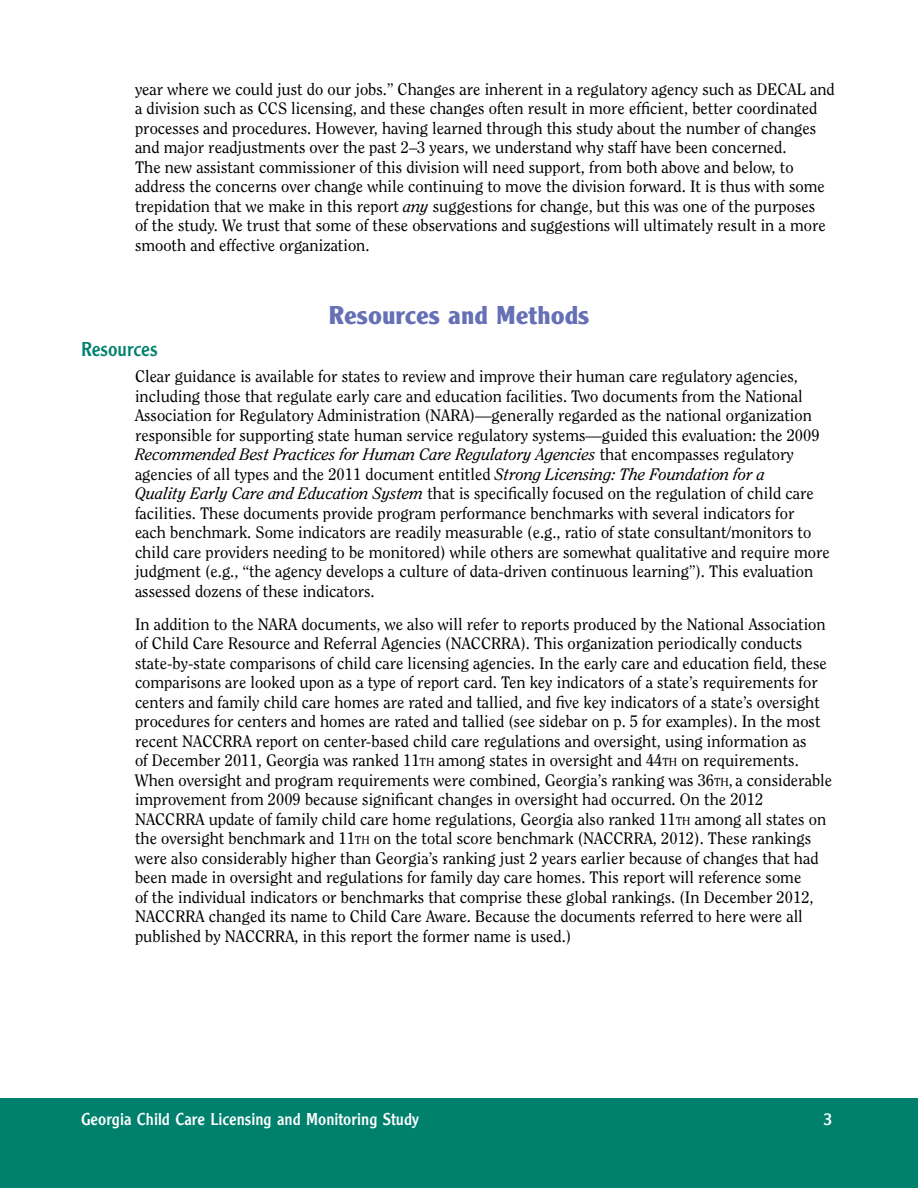
<style>
.page{position:relative;width:918px;height:1188px;background:#fff}
.page>*{position:absolute;margin:0;border:0;box-sizing:border-box;transform-origin:0 0}
.t1{font:700 27px "Clearface Got T";color:#6570b5}
.t2{font:21px "Clearface Got T";color:#00816e}
.t3{font:18px "Clearface Got T";color:#fff}
.t4{font:16.5px/19.5px "Clearface";color:#000}
.s1{font-style:italic}
.s2{font-size:11.55px}
</style>
<div class="page">
<div style="left:0;top:1098px;width:918px;height:90px;background:#00816e"></div>
<p class="t4" style="left:135px;top:79px;width:701px">year where we could just do our jobs.” Changes are inherent in a regulatory agency such as DECAL and a division such as CCS licensing, and these changes often result in more efficient, better coordinated processes and procedures. However, having learned through this study about the number of changes and major readjustments over the past 2–3 years, we understand why staff have been concerned.<br>The new assistant commissioner of this division will need support, from both above and below, to address the concerns over change while continuing to move the division forward. It is thus with some trepidation that we make in this report <span class="s1">any</span> suggestions for change, but this was one of the purposes<br>of the study. We trust that some of these observations and suggestions will ultimately result in a more smooth and effective organization.</p>
<h1 class="t1" style="left:329px;top:300px;width:262px">Resources and Methods</h1>
<p class="t2" style="left:81px;top:337px;width:78px">Resources</p>
<p class="t4" style="left:135px;top:366px;width:696px">Clear guidance is available for states to review and improve their human care regulatory agencies, including those that regulate early care and education facilities. Two documents from the National Association for Regulatory Administration (NARA)—generally regarded as the national organization responsible for supporting state human service regulatory systems—guided this evaluation: the 2009<br><span class="s1">Recommended Best Practices for Human Care Regulatory Agencies</span> that encompasses regulatory agencies of all types and the 2011 document entitled <span class="s1">Strong Licensing: The Foundation for a<br>Quality Early Care and Education System</span> that is specifically focused on the regulation of child care facilities. These documents provide program performance benchmarks with several indicators for<br>each benchmark. Some indicators are readily measurable (e.g., ratio of state consultant/monitors to child care providers needing to be monitored) while others are somewhat qualitative and require more judgment (e.g., “the agency develops a culture of data-driven continuous learning”). This evaluation assessed dozens of these indicators.</p>
<p class="t4" style="left:135px;top:614px;width:699px">In addition to the NARA documents, we also will refer to reports produced by the National Association of Child Care Resource and Referral Agencies (NACCRRA). This organization periodically conducts state-by-state comparisons of child care licensing agencies. In the early care and education field, these comparisons are looked upon as a type of report card. Ten key indicators of a state’s requirements for centers and family child care homes are rated and tallied, and five key indicators of a state’s oversight procedures for centers and homes are rated and tallied (see sidebar on p. 5 for examples). In the most recent NACCRRA report on center-based child care regulations and oversight, using information as<br>of December 2011, Georgia was ranked 11<span class="s2">th</span> among states in oversight and 44<span class="s2">th</span> on requirements.<br>When oversight and program requirements were combined, Georgia’s ranking was 36<span class="s2">th</span>, a considerable improvement from 2009 because significant changes in oversight had occurred. On the 2012<br>NACCRRA update of family child care home regulations, Georgia also ranked 11<span class="s2">th</span> among all states on the oversight benchmark and 11<span class="s2">th</span> on the total score benchmark (NACCRRA, 2012). These rankings were also considerably higher than Georgia’s ranking just 2 years earlier because of changes that had been made in oversight and regulations for family day care homes. This report will reference some<br>of the individual indicators or benchmarks that comprise these global rankings. (In December 2012, NACCRRA changed its name to Child Care Aware. Because the documents referred to here were all published by NACCRRA, in this report the former name is used.)</p>
<p class="t3" style="left:81px;top:1109px;width:340px">Georgia Child Care Licensing and Monitoring Study</p>
<p class="t3" style="left:824px;top:1109px;width:10px">3</p>
</div>
